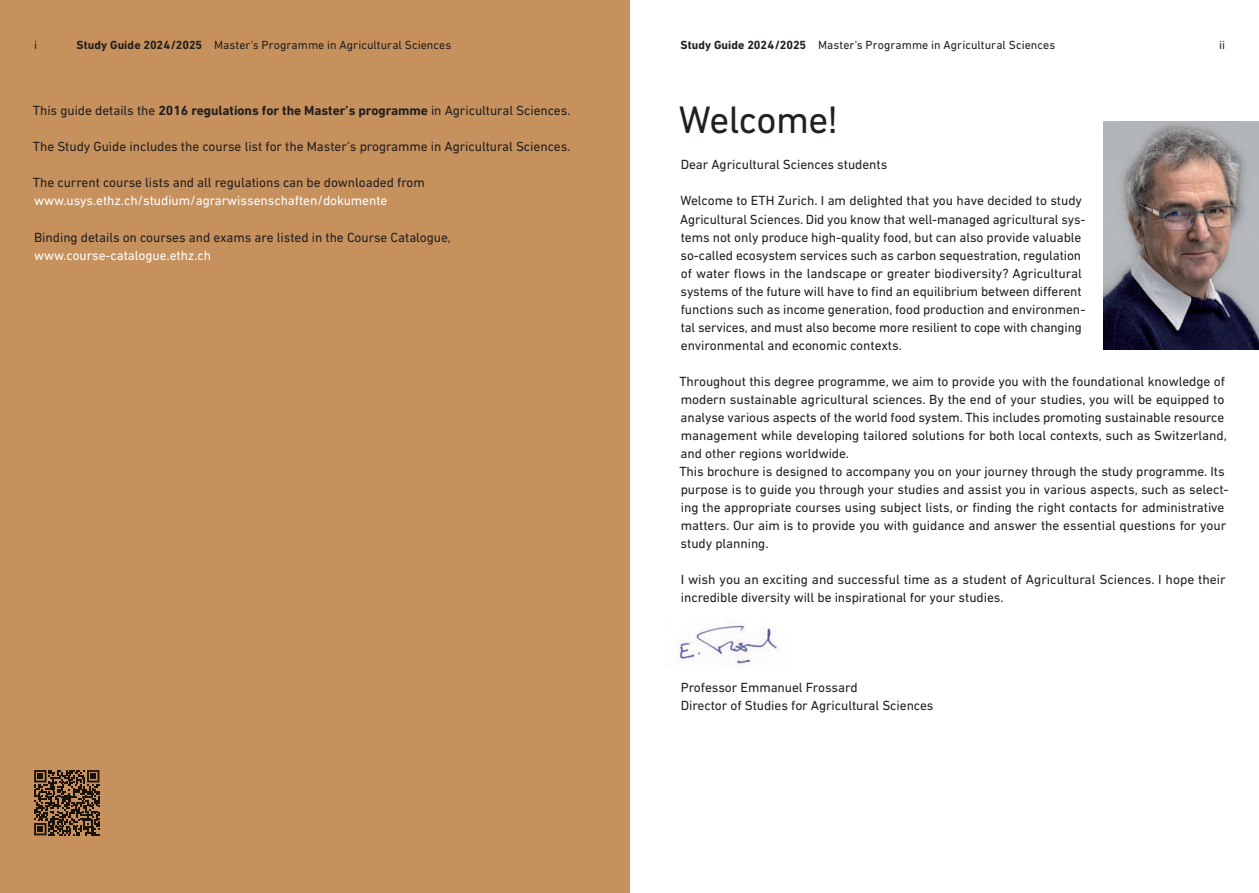
<style>
.page{position:relative;width:1259px;height:893px;background:#fff}
.page>*{position:absolute;margin:0;border:0;box-sizing:border-box;transform-origin:0 0}
.Headline_A5-L__DIN_Next_Regular_26_31_2p{font:39px "DIN Next LT Pro";letter-spacing:-.02em;color:#231f20}
.Lauftext_Standard__Blocksatz___DIN_Next_{font:13.5px/18px "DIN Next LT Pro";letter-spacing:-.005em;color:#231f20}
.Lauftext_Standard__Blocksatz___DIN_Next_-2{font:13.5px "DIN Next LT Pro";letter-spacing:-.005em;color:#fff}
.Infotext_S__DIN_Next_Regular_8_10pt{font:12px "DIN Next LT Pro";letter-spacing:.005em;color:#231f20}
.s1{font-weight:700}
</style>
<div class="page">
<div style="left:0;top:0;width:629px;height:893px;background:#c6915c"></div>
<img style="left:677px;top:624px;width:104px;height:42px">
<svg style="left:34px;top:770px;width:66px;height:66px"></svg>
<svg style="left:34px;top:770px;width:65px;height:65px"></svg>
<img style="left:1103px;top:121px;width:156px;height:228px">
<p class="Infotext_S__DIN_Next_Regular_8_10pt" style="left:34px;top:38px;width:4px">i</p>
<p class="Infotext_S__DIN_Next_Regular_8_10pt" style="left:77px;top:38px;width:376px"><span class="s1">Study Guide 2024/2025</span> Master’s Programme in Agricultural Sciences</p>
<p class="Infotext_S__DIN_Next_Regular_8_10pt" style="left:680px;top:38px;width:376px"><span class="s1">Study Guide 2024/2025</span> Master’s Programme in Agricultural Sciences</p>
<p class="Infotext_S__DIN_Next_Regular_8_10pt" style="left:1219px;top:38px;width:7px">ii</p>
<p class="Lauftext_Standard__Blocksatz___DIN_Next_" style="left:33px;top:102px;width:539px">This guide details the <span class="s1">2016 regulations for the Master’s programme</span> in Agricultural Sciences.</p>
<p class="Lauftext_Standard__Blocksatz___DIN_Next_" style="left:33px;top:138px;width:539px">The Study Guide includes the course list for the Master’s programme in Agricultural Sciences.</p>
<p class="Lauftext_Standard__Blocksatz___DIN_Next_" style="left:33px;top:174px;width:393px">The current course lists and all regulations can be downloaded from</p>
<p class="Lauftext_Standard__Blocksatz___DIN_Next_-2" style="left:34px;top:193px;width:355px">www.usys.ethz.ch/studium/agrarwissenschaften/dokumente</p>
<p class="Lauftext_Standard__Blocksatz___DIN_Next_" style="left:34px;top:228px;width:418px">Binding details on courses and exams are listed in the Course Catalogue,</p>
<p class="Lauftext_Standard__Blocksatz___DIN_Next_-2" style="left:34px;top:247px;width:179px">www.course-catalogue.ethz.ch</p>
<p class="Headline_A5-L__DIN_Next_Regular_26_31_2p" style="left:679px;top:97px;width:161px">Welcome!</p>
<p class="Lauftext_Standard__Blocksatz___DIN_Next_" style="left:681px;top:156px;width:208px">Dear Agricultural Sciences students</p>
<p class="Lauftext_Standard__Blocksatz___DIN_Next_" style="left:680px;top:192px;width:407px">Welcome to ETH Zurich. I am delighted that you have decided to study Agricultural Sciences. Did you know that well-managed agricultural sys&shy;tems not only produce high-quality food, but can also provide valuable so-called ecosystem services such as carbon sequestration, regulation of water flows in the landscape or greater biodiversity? Agricultural systems of the future will have to find an equilibrium between different functions such as income generation, food production and environmen&shy;tal services, and must also become more resilient to cope with changing environmental and economic contexts.</p>
<p class="Lauftext_Standard__Blocksatz___DIN_Next_" style="left:679px;top:372px;width:549px">Throughout this degree programme, we aim to provide you with the foundational knowledge of modern sustainable agricultural sciences. By the end of your studies, you will be equipped to analyse various aspects of the world food system. This includes promoting sustainable resource management while developing tailored solutions for both local contexts, such as Switzerland, and other regions worldwide.</p>
<p class="Lauftext_Standard__Blocksatz___DIN_Next_" style="left:679px;top:462px;width:550px">This brochure is designed to accompany you on your journey through the study programme. Its purpose is to guide you through your studies and assist you in various aspects, such as select&shy;ing the appropriate courses using subject lists, or finding the right contacts for administrative matters. Our aim is to provide you with guidance and answer the essential questions for your study planning.</p>
<p class="Lauftext_Standard__Blocksatz___DIN_Next_" style="left:681px;top:570px;width:546px">I wish you an exciting and successful time as a student of Agricultural Sciences. I hope their incredible diversity will be inspirational for your studies.</p>
<p class="Lauftext_Standard__Blocksatz___DIN_Next_" style="left:681px;top:678px;width:178px">Professor Emmanuel Frossard</p>
<p class="Lauftext_Standard__Blocksatz___DIN_Next_" style="left:681px;top:696px;width:254px">Director of Studies for Agricultural Sciences</p>
</div>
